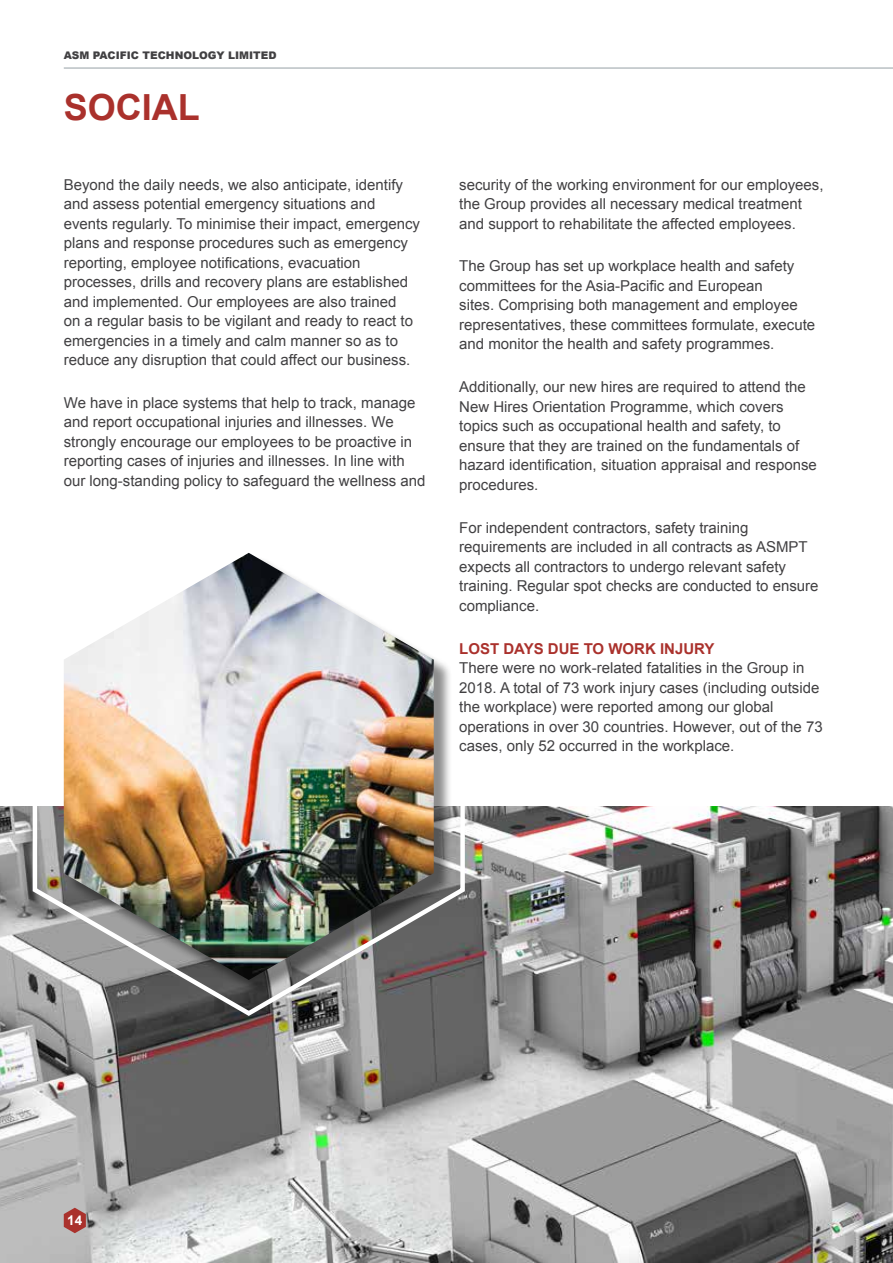
<style>
.page{position:relative;width:893px;height:1263px;background:#fff}
.page>*{position:absolute;margin:0;border:0;box-sizing:border-box;transform-origin:0 0}
.t1{font:700 36px "Arial";color:#aa312c}
.t2{font:15px/19.5px "Arial";color:#414042}
.t3{font:700 15px "Arial";color:#aa312c}
.t4{font:700 13.5px "Arial";color:#fff}
.t5{font:900 10.5px "Arial";color:#414042}
</style>
<div class="page">
<img style="left:0;top:806px;width:893px;height:457px">
<img style="left:30px;top:552px;width:439px;height:466px">
<hr style="left:64px;top:68px;width:829px;height:1px;background:#97a0a5">
<svg style="left:64px;top:1208px;width:22px;height:25px"></svg>
<p class="t5" style="left:64px;top:47px;width:214px">ASM PACIFIC TECHNOLOGY LIMITED</p>
<h1 class="t1" style="left:64px;top:83px;width:138px">SOCIAL</h1>
<p class="t2" style="left:64px;top:175px;width:358px">Beyond the daily needs, we also anticipate, identify and assess potential emergency situations and events regularly. To minimise their impact, emergency plans and response procedures such as emergency reporting, employee notifications, evacuation processes, drills and recovery plans are established and implemented. Our employees are also trained<br>on a regular basis to be vigilant and ready to react to emergencies in a timely and calm manner so as to reduce any disruption that could affect our business.</p>
<p class="t2" style="left:64px;top:393px;width:363px">We have in place systems that help to track, manage and report occupational injuries and illnesses. We strongly encourage our employees to be proactive in reporting cases of injuries and illnesses. In line with our long-standing policy to safeguard the wellness and</p>
<p class="t2" style="left:459px;top:175px;width:366px">security of the working environment for our employees, the Group provides all necessary medical treatment and support to rehabilitate the affected employees.</p>
<p class="t2" style="left:459px;top:257px;width:357px">The Group has set up workplace health and safety committees for the Asia-Pacific and European<br>sites. Comprising both management and employee representatives, these committees formulate, execute and monitor the health and safety programmes.</p>
<p class="t2" style="left:459px;top:377px;width:359px">Additionally, our new hires are required to attend the New Hires Orientation Programme, which covers topics such as occupational health and safety, to ensure that they are trained on the fundamentals of hazard identification, situation appraisal and response procedures.</p>
<p class="t2" style="left:459px;top:518px;width:361px">For independent contractors, safety training requirements are included in all contracts as ASMPT expects all contractors to undergo relevant safety training. Regular spot checks are conducted to ensure compliance.</p>
<p class="t3" style="left:459px;top:638px;width:257px">LOST DAYS DUE TO WORK INJURY</p>
<p class="t2" style="left:459px;top:658px;width:365px">There were no work-related fatalities in the Group in 2018. A total of 73 work injury cases (including outside the workplace) were reported among our global operations in over 30 countries. However, out of the 73 cases, only 52 occurred in the workplace.</p>
<p class="t4" style="left:67px;top:1211px;width:17px">14</p>
</div>
